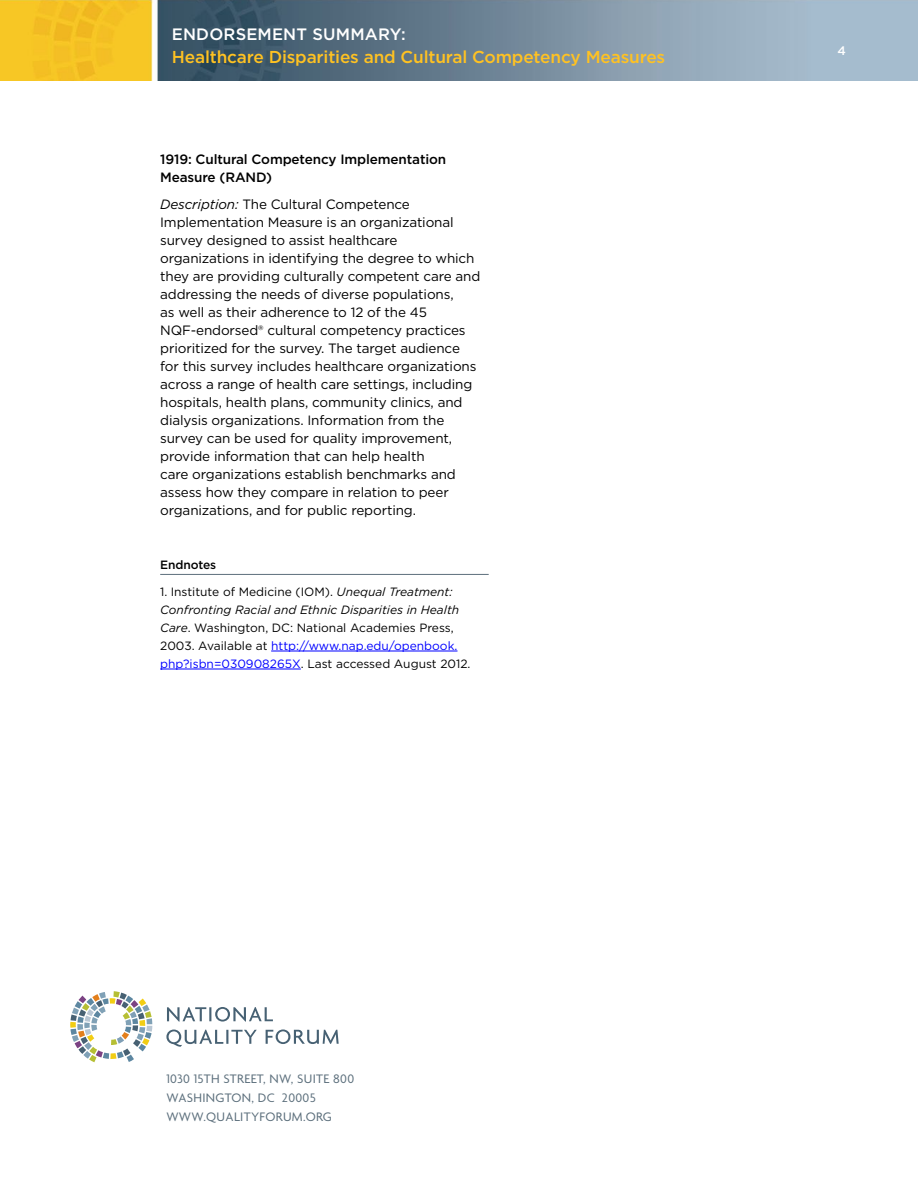
<style>
.page{position:relative;width:918px;height:1188px;background:#fff}
.page>*{position:absolute;margin:0;border:0;box-sizing:border-box;transform-origin:0 0}
.t1{font:500 17.25px "Gotham";letter-spacing:-.01em;color:#ffc222}
.t2{font:500 16.5px "Gotham";letter-spacing:.01em;color:#fff}
.cdp_Body{font:13.5px/18px "Gotham";letter-spacing:-.01em;color:#000}
.cdp_Body-2{font:500 13.5px/18px "Gotham";letter-spacing:-.01em;color:#000}
.t3{font:13.35px/19px "Agenda";letter-spacing:.025em;color:#5c6f7c}
.t4{font:500 12.3px "Gotham";color:#fff}
.cdp_Body-3{font:12px/18px "Gotham";color:#000}
.cdp_Body-4{font:500 12px "Gotham";letter-spacing:-.01em;color:#000}
.s1{font-style:italic}
.s2{color:#00f}
</style>
<div class="page">
<img style="left:0;top:0;width:918px;height:81px">
<hr style="left:160px;top:574px;width:329px;height:1px;background:#5c6f7c">
<hr style="left:271px;top:651px;width:187px;height:1px;background:#00f">
<hr style="left:160px;top:669px;width:141px;height:1px;background:#00f">
<svg style="left:167px;top:1007px;width:106px;height:15px"></svg>
<svg style="left:166px;top:1030px;width:91px;height:17px"></svg>
<svg style="left:266px;top:1029px;width:73px;height:15px"></svg>
<svg style="left:70px;top:991px;width:83px;height:71px"></svg>
<p class="t2" style="left:172px;top:24px;width:235px">ENDORSEMENT SUMMARY:</p>
<p class="t1" style="left:172px;top:45px;width:495px">Healthcare Disparities and Cultural Competency Measures</p>
<p class="cdp_Body-2" style="left:160px;top:150px;width:288px">1919: Cultural Competency Implementation<br>Measure (RAND)</p>
<p class="cdp_Body" style="left:160px;top:195px;width:322px"><span class="s1">Description:</span> The Cultural Competence Implementation Measure is an organizational survey designed to assist healthcare organizations in identifying the degree to which they are providing culturally competent care and addressing the needs of diverse populations,<br>as well as their adherence to 12 of the 45<br>NQF-endorsed® cultural competency practices prioritized for the survey. The target audience for this survey includes healthcare organizations across a range of health care settings, including hospitals, health plans, community clinics, and dialysis organizations. Information from the survey can be used for quality improvement, provide information that can help health<br>care organizations establish benchmarks and assess how they compare in relation to peer organizations, and for public reporting.</p>
<p class="cdp_Body-4" style="left:160px;top:557px;width:58px">Endnotes</p>
<p class="cdp_Body-3" style="left:160px;top:582px;width:312px">1. Institute of Medicine (IOM). <span class="s1">Unequal Treatment:<br>Confronting Racial and Ethnic Disparities in Health Care</span>. Washington, DC: National Academies Press, 2003. Available at <span class="s2">http://www.nap.edu/openbook. php?isbn=030908265X</span>. Last accessed August 2012.</p>
<p class="t3" style="left:166px;top:1070px;width:189px">1030 15TH STREET, NW, SUITE 800<br>WASHINGTON, DC 20005<br>WWW.QUALITYFORUM.ORG</p>
<p class="t4" style="left:838px;top:43px;width:10px">4</p>
</div>
